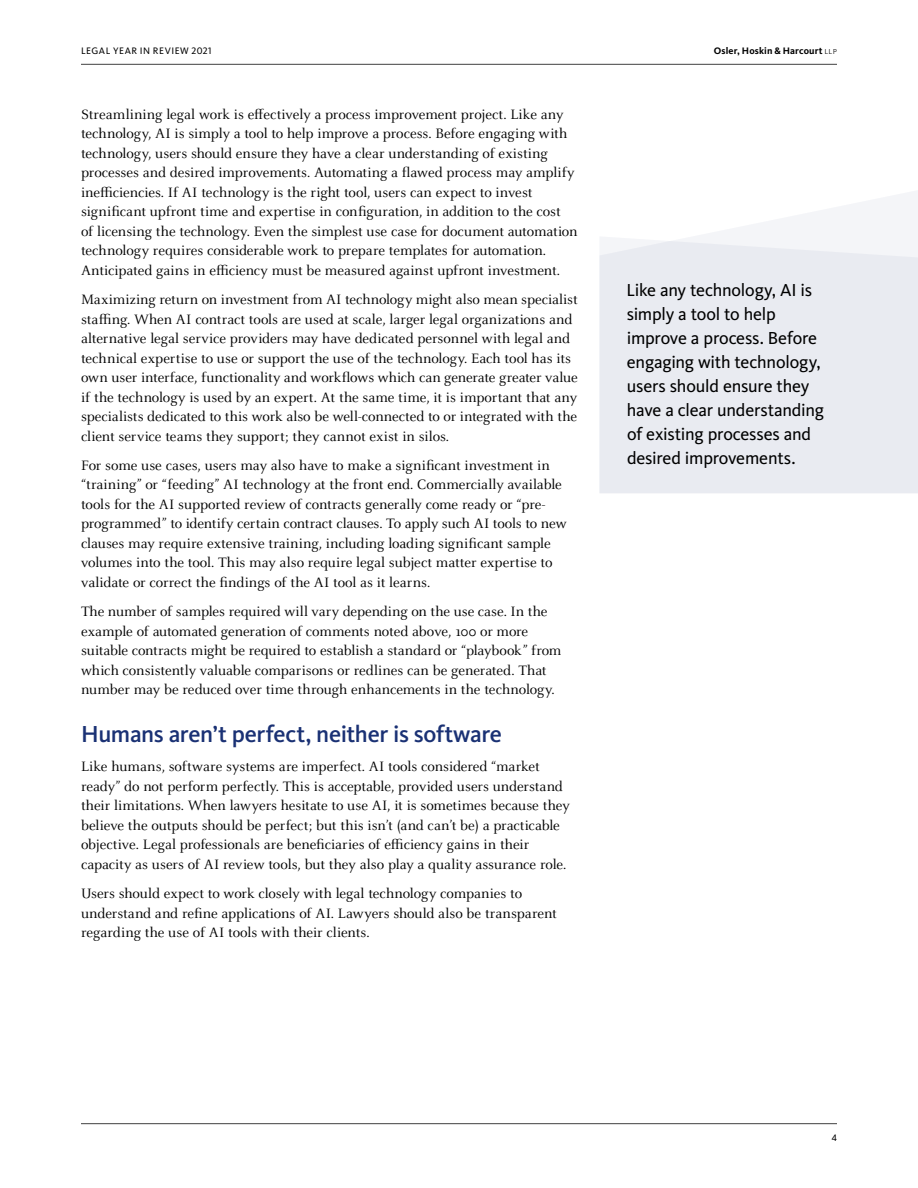
<style>
.page{position:relative;width:918px;height:1188px;background:#fff}
.page>*{position:absolute;margin:0;border:0;box-sizing:border-box;transform-origin:0 0}
.t1{font:500 24px "Kievit Pro";color:#1a3174}
.t2{font:18px/24px "Kievit Pro";letter-spacing:-.015em;color:#000}
.t3{font:15px/19.5px "Celeste OT";letter-spacing:-.005em;color:#000}
.t4{font:700 9.75px "Kievit Pro";letter-spacing:.015em;color:#000}
.t5{font:9.75px "Kievit Pro";letter-spacing:.055em;color:#000}
.s1{font-weight:300}
</style>
<div class="page">
<hr style="left:81px;top:1123px;width:756px;height:1px;background:#414141">
<hr style="left:81px;top:64px;width:756px;height:1px;background:#414141">
<svg style="left:699px;top:191px;width:219px;height:45px;fill:#f4f5f8"></svg>
<div style="left:599px;top:236px;width:319px;height:257px;background:#e9ebf1"></div>
<p class="t5" style="left:81px;top:45px;width:132px">LEGAL YEAR IN REVIEW 2021</p>
<p class="t4" style="left:714px;top:45px;width:125px">Osler, Hoskin &amp; Harcourt <span class="s1">llp</span></p>
<p class="t3" style="left:81px;top:105px;width:498px">Streamlining legal work is effectively a process improvement project. Like any technology, AI is simply a tool to help improve a process. Before engaging with technology, users should ensure they have a clear understanding of existing processes and desired improvements. Automating a flawed process may amplify inefficiencies. If AI technology is the right tool, users can expect to invest significant upfront time and expertise in configuration, in addition to the cost<br>of licensing the technology. Even the simplest use case for document automation technology requires considerable work to prepare templates for automation.<br>Anticipated gains in efficiency must be measured against upfront investment.</p>
<p class="t3" style="left:81px;top:290px;width:498px">Maximizing return on investment from AI technology might also mean specialist staffing. When AI contract tools are used at scale, larger legal organizations and alternative legal service providers may have dedicated personnel with legal and technical expertise to use or support the use of the technology. Each tool has its own user interface, functionality and workflows which can generate greater value if the technology is used by an expert. At the same time, it is important that any specialists dedicated to this work also be well-connected to or integrated with the client service teams they support; they cannot exist in silos.</p>
<p class="t3" style="left:81px;top:456px;width:487px">For some use cases, users may also have to make a significant investment in “training” or “feeding” AI technology at the front end. Commercially available tools for the AI supported review of contracts generally come ready or “pre&shy;programmed” to identify certain contract clauses. To apply such AI tools to new clauses may require extensive training, including loading significant sample volumes into the tool. This may also require legal subject matter expertise to validate or correct the findings of the AI tool as it learns.</p>
<p class="t3" style="left:81px;top:602px;width:482px">The number of samples required will vary depending on the use case. In the example of automated generation of comments noted above, 100 or more suitable contracts might be required to establish a standard or “playbook” from which consistently valuable comparisons or redlines can be generated. That number may be reduced over time through enhancements in the technology.</p>
<h1 class="t1" style="left:81px;top:720px;width:423px">Humans aren’t perfect, neither is software</h1>
<p class="t3" style="left:81px;top:757px;width:490px">Like humans, software systems are imperfect. AI tools considered “market ready” do not perform perfectly. This is acceptable, provided users understand their limitations. When lawyers hesitate to use AI, it is sometimes because they believe the outputs should be perfect; but this isn’t (and can’t be) a practicable objective. Legal professionals are beneficiaries of efficiency gains in their capacity as users of AI review tools, but they also play a quality assurance role.</p>
<p class="t3" style="left:81px;top:884px;width:477px">Users should expect to work closely with legal technology companies to understand and refine applications of AI. Lawyers should also be transparent regarding the use of AI tools with their clients.</p>
<p class="t2" style="left:627px;top:278px;width:199px">Like any technology, AI is simply a tool to help improve a process. Before engaging with technology, users should ensure they have a clear understanding of existing processes and desired improvements.</p>
<p class="t5" style="left:832px;top:1132px;width:7px">4</p>
</div>
